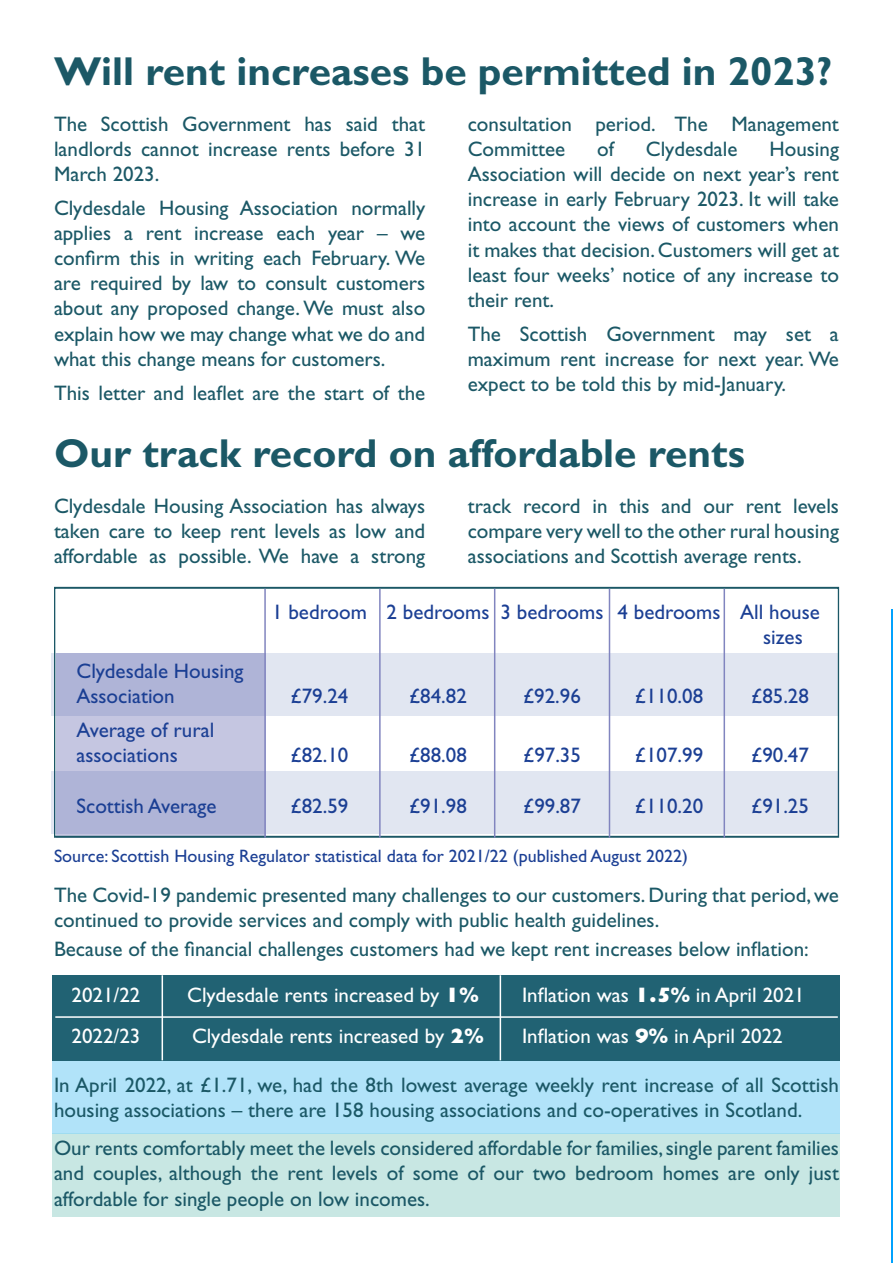
<style>
.page{position:relative;width:893px;height:1263px;background:#fff}
.page>*{position:absolute;margin:0;border:0;box-sizing:border-box;transform-origin:0 0}
.t1{font:700 40.5px "Gill Sans";color:#1b5866}
.t2{font:21px/25.2px "Gill Sans";color:#1b5866;text-align:justify}
.t3{font:21px/25.2px "Gill Sans";color:#1b3f94}
.t4{font:21px "Gill Sans";color:#fff}
.t5{font:18px "Gill Sans";color:#1b3f94}
.s1{font-weight:800}
</style>
<div class="page">
<div style="left:52px;top:1133px;width:787px;height:84px;background:#c8e7e3"></div>
<div style="left:52px;top:1060px;width:787px;height:73px;background:#b1e3f9"></div>
<hr style="left:892px;top:609px;width:1px;height:654px;background:#01a2fd">
<div style="left:52px;top:975px;width:787px;height:85px;background:#216273"></div>
<div style="left:57px;top:653px;width:209px;height:185px;background:#c5c6e1"></div>
<svg style="left:52px;top:653px;width:784px;height:62px;background:#d3d8e9"></svg>
<div style="left:54px;top:587px;width:785px;height:250px;border:2px solid #1b5866"></div>
<svg style="left:52px;top:771px;width:787px;height:62px;background:#d3d8ea"></svg>
<hr style="left:379px;top:589px;width:2px;height:249px;background:#8185bf">
<hr style="left:264px;top:589px;width:2px;height:249px;background:#8185bf">
<hr style="left:494px;top:589px;width:1px;height:249px;background:#8185bf">
<hr style="left:609px;top:589px;width:1px;height:249px;background:#8185bf">
<hr style="left:724px;top:589px;width:1px;height:249px;background:#8185bf">
<hr style="left:162px;top:975px;width:1px;height:85px;background:#fff">
<hr style="left:500px;top:975px;width:1px;height:85px;background:#fff">
<hr style="left:55px;top:1016px;width:783px;height:2px;background:#fff">
<h1 class="t1" style="left:54px;top:48px;width:780px">Will rent increases be permitted in 2023?</h1>
<p class="t2" style="left:54px;top:111px;width:373px">The Scottish Government has said that landlords cannot increase rents before 31<br>March 2023.</p>
<p class="t2" style="left:54px;top:195px;width:373px">Clydesdale Housing Association normally applies a rent increase each year – we confirm this in writing each February. We are required by law to consult customers about any proposed change. We must also explain how we may change what we do and what this change means for customers.</p>
<p class="t2" style="left:54px;top:380px;width:373px">This letter and leaflet are the start of the</p>
<p class="t2" style="left:468px;top:111px;width:373px">consultation period. The Management<br>Committee</p>
<p class="t2" style="left:597px;top:136px;width:18px">of</p>
<p class="t2" style="left:646px;top:136px;width:93px">Clydesdale</p>
<p class="t2" style="left:468px;top:136px;width:373px;text-indent:302px">Housing Association will decide on next year’s rent increase in early February 2023. It will take into account the views of customers when it makes that decision. Customers will get at least four weeks’ notice of any increase to their rent.</p>
<p class="t2" style="left:468px;top:321px;width:373px">The Scottish Government may set a maximum rent increase for next year. We expect to be told this by mid-January.</p>
<h1 class="t1" style="left:54px;top:429px;width:692px">Our track record on affordable rents</h1>
<p class="t2" style="left:54px;top:493px;width:373px">Clydesdale Housing Association has always taken care to keep rent levels as low and affordable as possible. We have a strong</p>
<p class="t2" style="left:468px;top:493px;width:373px">track record in this and our rent levels compare very well to the other rural housing associations and Scottish average rents.</p>
<p class="t3" style="left:76px;top:659px;width:169px">Clydesdale Housing<br>Association</p>
<p class="t3" style="left:76px;top:717px;width:139px">Average of rural associations</p>
<p class="t3" style="left:763px;top:600px;width:58px;text-indent:-491px">1 bedroom 2 bedrooms 3 bedrooms 4 bedrooms All house sizes</p>
<p class="t3" style="left:291px;top:684px;width:59px">£79.24</p>
<p class="t3" style="left:409px;top:684px;width:59px">£84.82</p>
<p class="t3" style="left:523px;top:684px;width:59px">£92.96</p>
<p class="t3" style="left:635px;top:684px;width:70px">£110.08</p>
<p class="t3" style="left:751px;top:684px;width:59px">£85.28</p>
<p class="t3" style="left:291px;top:743px;width:59px">£82.10</p>
<p class="t3" style="left:409px;top:743px;width:59px">£88.08</p>
<p class="t3" style="left:523px;top:743px;width:59px">£97.35</p>
<p class="t3" style="left:635px;top:743px;width:70px">£107.99</p>
<p class="t3" style="left:751px;top:743px;width:59px">£90.47</p>
<p class="t3" style="left:77px;top:793px;width:141px">Scottish Average</p>
<p class="t3" style="left:291px;top:793px;width:59px">£82.59</p>
<p class="t3" style="left:409px;top:793px;width:59px">£91.98</p>
<p class="t3" style="left:523px;top:793px;width:59px">£99.87</p>
<p class="t3" style="left:635px;top:793px;width:70px">£110.20</p>
<p class="t3" style="left:751px;top:793px;width:59px">£91.25</p>
<p class="t5" style="left:54px;top:845px;width:635px">Source: Scottish Housing Regulator statistical data for 2021/22 (published August 2022)</p>
<p class="t2" style="left:54px;top:882px;width:786px">The Covid-19 pandemic presented many challenges to our customers. During that period, we continued to provide services and comply with public health guidelines.</p>
<p class="t2" style="left:54px;top:937px;width:756px">Because of the financial challenges customers had we kept rent increases below inflation:</p>
<p class="t4" style="left:72px;top:983px;width:70px">2021/22</p>
<p class="t4" style="left:187px;top:983px;width:293px">Clydesdale rents increased by <span class="s1">1%</span></p>
<p class="t4" style="left:522px;top:983px;width:284px">Inflation was <span class="s1">1.5%</span> in April 2021</p>
<p class="t4" style="left:72px;top:1024px;width:70px">2022/23</p>
<p class="t4" style="left:192px;top:1024px;width:293px">Clydesdale rents increased by <span class="s1">2%</span></p>
<p class="t4" style="left:522px;top:1024px;width:262px">Inflation was <span class="s1">9%</span> in April 2022</p>
<p class="t2" style="left:54px;top:1072px;width:786px">In April 2022, at £1.71, we, had the 8th lowest average weekly rent increase of all Scottish housing associations – there are 158 housing associations and co-operatives in Scotland.</p>
<p class="t2" style="left:54px;top:1136px;width:786px">Our rents comfortably meet the levels considered affordable for families, single parent families and couples, although the rent levels of some of our two bedroom homes are only just affordable for single people on low incomes.</p>
</div>
